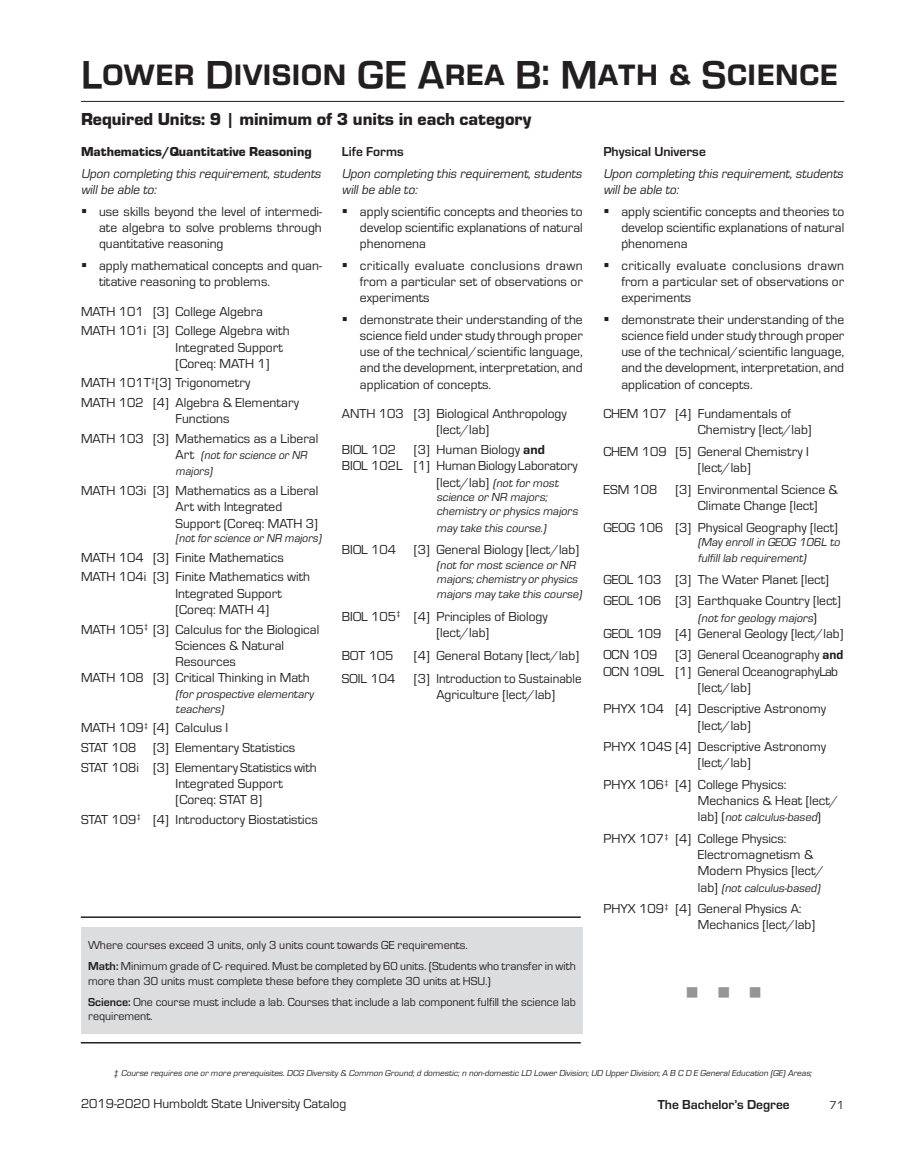
<style>
.page{position:relative;width:905px;height:1161px;background:#fff}
.page>*{position:absolute;margin:0;border:0;box-sizing:border-box;transform-origin:0 0}
.title_3__24ptBoL{font:700 36px "Eurostile DCD";color:#231f20}
.head_4__9ptBL{font:900 18px "Eurostile T";color:#231f20}
.Wingdings{font:18px "Wingdings";color:#939598}
.ge_stack{font:13.5px/16.2px "Eurostile T";color:#231f20}
.head_4__9ptBL-2{font:italic 13.5px/16.2px "Eurostile T";color:#231f20}
.head_4__9ptBL-3{font:700 13.5px "Eurostile T";color:#231f20}
.head_4__9ptBL-4{font:900 13.5px "Eurostile T";color:#231f20}
.callout{font:12px/14.4px "Eurostile T";color:#231f20}
.ge_stack-2{font:italic 12px/14.4px "Eurostile T";color:#231f20}
.ge_stack-3{font:italic 12px/16.2px "Eurostile T";color:#231f20;scale:.96 1}
.t1{font:italic 9px "Eurostile T";color:#231f20}
.s1{font-weight:700}
.s2{font-style:normal;font-size:13.5px}
.s3{font-family:"Eurostile T Hea"}
</style>
<div class="page">
<hr style="left:81px;top:101px;width:763px;height:1px;background:#231f20">
<div style="left:81px;top:927px;width:501px;height:106px;background:#dcdddf"></div>
<hr style="left:81px;top:916px;width:499px;height:2px;background:#231f20">
<hr style="left:81px;top:1042px;width:499px;height:2px;background:#231f20">
<p class="title_3__24ptBoL" style="left:81px;top:53px;width:758px">Lower Division GE Area B: Math &amp; Science</p>
<p class="head_4__9ptBL" style="left:81px;top:109px;width:452px">Required Units: 9 <span class="s1">|</span> minimum of 3 units in each category</p>
<p class="head_4__9ptBL-4" style="left:81px;top:144px;width:232px">Mathematics/Quantitative Reasoning</p>
<p class="head_4__9ptBL-2" style="left:81px;top:166px;width:244px">Upon completing this requirement, students will be able to:</p>
<p class="ge_stack" style="left:99px;top:203px;width:224px;text-align:justify">use skills beyond the level of intermedi&shy;ate algebra to solve problems through quantitative reasoning</p>
<p class="ge_stack" style="left:99px;top:257px;width:224px">apply mathematical concepts and quan&shy;titative reasoning to problems.</p>
<p class="ge_stack" style="left:81px;top:303px;width:184px">MATH 101 [3] College Algebra</p>
<p class="ge_stack" style="left:176px;top:323px;width:116px;text-indent:-94px">MATH 101i [3] College Algebra with<br>Integrated Support [Coreq: MATH 1]</p>
<p class="ge_stack" style="left:81px;top:375px;width:171px">MATH 101T<sup>‡</sup>[3] Trigonometry</p>
<p class="ge_stack" style="left:176px;top:395px;width:125px;text-indent:-94px">MATH 102 [4] Algebra &amp; Elementary<br>Functions</p>
<p class="ge_stack" style="left:81px;top:431px;width:239px">MATH 103 [3] Mathematics as a Liberal</p>
<p class="ge_stack-3" style="left:175px;top:447px;width:141px"><span class="s2">A rt</span> (not for science or NR majors)</p>
<p class="ge_stack" style="left:175px;top:483px;width:144px;text-indent:-94px">MATH 103i [3] Mathematics as a Liberal<br>Art with Integrated<br>Support (Coreq: MATH 3]</p>
<p class="ge_stack-3" style="left:176px;top:530px;width:156px">[not for science or NR majors)</p>
<p class="ge_stack" style="left:81px;top:549px;width:204px">MATH 104 [3] Finite Mathematics</p>
<p class="ge_stack" style="left:175px;top:569px;width:136px;text-indent:-94px">MATH 104i [3] Finite Mathematics with<br>Integrated Support [Coreq: MATH 4]</p>
<p class="ge_stack" style="left:81px;top:621px;width:240px">MATH 105<sup>‡</sup> [3] Calculus for the Biological</p>
<p class="ge_stack" style="left:176px;top:637px;width:110px">Sciences &amp; Natural</p>
<p class="ge_stack" style="left:176px;top:654px;width:62px">Resources</p>
<p class="ge_stack" style="left:81px;top:670px;width:230px">MATH 108 [3] Critical Thinking in Math</p>
<p class="ge_stack-2" style="left:176px;top:687px;width:139px">(for prospective elementary teachers)</p>
<p class="ge_stack" style="left:81px;top:720px;width:149px">MATH 109<sup>‡</sup> [4] Calculus I</p>
<p class="ge_stack" style="left:81px;top:740px;width:216px">STAT 108 [3] Elementary Statistics</p>
<p class="ge_stack" style="left:176px;top:760px;width:143px;text-indent:-94px">STAT 108i [3] Elementary Statistics with<br>Integrated Support [Coreq: STAT 8]</p>
<p class="ge_stack" style="left:81px;top:812px;width:238px">STAT 109<sup>‡</sup> [4] Introductory Biostatistics</p>
<p class="head_4__9ptBL-3" style="left:342px;top:145px;width:63px">Life Forms</p>
<p class="head_4__9ptBL-2" style="left:342px;top:166px;width:244px">Upon completing this requirement, students will be able to:</p>
<p class="ge_stack" style="left:360px;top:203px;width:224px;text-align:justify">apply scientific concepts and theories to develop scientific explanations of natural phenomena</p>
<p class="ge_stack" style="left:360px;top:257px;width:224px;text-align:justify">critically evaluate conclusions drawn from a particular set of observations or experiments</p>
<p class="ge_stack" style="left:360px;top:311px;width:224px;text-align:justify">demonstrate their understanding of the science field under study through proper use of the technical/scientific language, and the development, interpretation, and application of concepts.</p>
<p class="ge_stack" style="left:436px;top:406px;width:132px;text-indent:-95px">ANTH 103 [3] Biological Anthropology [lect/lab]</p>
<p class="ge_stack" style="left:342px;top:442px;width:56px">BIOL 102</p>
<p class="ge_stack" style="left:414px;top:442px;width:132px">[3] Human Biology <span class="s3">and</span></p>
<p class="ge_stack" style="left:342px;top:458px;width:237px">BIOL 102L [1] Human Biology Laboratory</p>
<p class="ge_stack-2" style="left:436px;top:476px;width:145px"><span class="s2">[lect/lab]</span> (notformost science or NR majors; chemistry or physics majors</p>
<p class="ge_stack-2" style="left:436px;top:521px;width:114px">may take this course.)</p>
<p class="ge_stack" style="left:342px;top:542px;width:56px">BIOL 104</p>
<p class="ge_stack" style="left:414px;top:542px;width:167px">[3] General Biology [lect/lab]</p>
<p class="ge_stack-2" style="left:436px;top:558px;width:149px">(not for most science or NR majors; chemistry or physics majors may take this course)</p>
<p class="ge_stack" style="left:436px;top:608px;width:113px;text-indent:-95px">BIOL 105<sup>‡</sup> [4] Principles of Biology [lect/lab]</p>
<p class="ge_stack" style="left:342px;top:648px;width:53px">BOT 105</p>
<p class="ge_stack" style="left:414px;top:648px;width:167px">[4] General Botany [lect/lab]</p>
<p class="ge_stack" style="left:342px;top:670px;width:55px">SOIL 104</p>
<p class="ge_stack" style="left:414px;top:670px;width:169px;text-align:center">[3] Introduction to Sustainable<br>Agriculture [lect/lab]</p>
<p class="callout" style="left:88px;top:938px;width:381px">Where courses exceed 3 units, only 3 units count towards GE requirements.</p>
<p class="callout" style="left:88px;top:959px;width:489px"><span class="s1">Math:</span> Minimum grade of C- required. Must be completed by 60 units. (Students who transfer in with more than 30 units must complete these before they complete 30 units at HSU.)</p>
<p class="callout" style="left:88px;top:995px;width:489px"><span class="s1">Science:</span> One course must include a lab. Courses that include a lab component fulfill the science lab requirement.</p>
<p class="head_4__9ptBL-3" style="left:603px;top:145px;width:104px">Physical Universe</p>
<p class="head_4__9ptBL-2" style="left:603px;top:166px;width:244px">Upon completing this requirement, students will be able to:</p>
<p class="ge_stack" style="left:621px;top:203px;width:224px;text-align:justify">apply scientific concepts and theories to develop scientific explanations of natural phenomena</p>
<p class="ge_stack" style="left:621px;top:257px;width:224px;text-align:justify">critically evaluate conclusions drawn from a particular set of observations or experiments</p>
<p class="ge_stack" style="left:621px;top:311px;width:224px;text-align:justify">demonstrate their understanding of the science field under study through proper use of the technical/scientific language, and the development, interpretation, and application of concepts.</p>
<p class="ge_stack" style="left:698px;top:406px;width:115px;text-indent:-94px">CHEM 107 [4] Fundamentals of<br>Chemistry [lect/lab]</p>
<p class="ge_stack" style="left:698px;top:444px;width:112px;text-indent:-94px">CHEM 109 [5] General Chemistry I [lect/lab]</p>
<p class="ge_stack" style="left:603px;top:482px;width:56px">ESM 108</p>
<p class="ge_stack" style="left:675px;top:482px;width:164px;text-align:center">[3] Environmental Science &amp;<br>Climate Change [lect]</p>
<p class="ge_stack" style="left:603px;top:519px;width:236px">GEOG 106 [3] Physical Geography [lect]</p>
<p class="ge_stack-2" style="left:698px;top:534px;width:146px;line-height:16.2px">(May enroll in GEOG 106L to fulfill lab requirement)</p>
<p class="ge_stack" style="left:603px;top:572px;width:227px">GEOL 103 [3] The Water Planet [lect]</p>
<p class="ge_stack" style="left:603px;top:593px;width:239px">GEOL 106 [3] Earthquake Country [lect]</p>
<p class="ge_stack-2" style="left:698px;top:611px;width:120px">(not for geology majors<span class="s2">)</span></p>
<p class="ge_stack" style="left:603px;top:626px;width:241px">GEOL 109 [4] General Geology [lect/lab]</p>
<p class="ge_stack" style="left:603px;top:647px;width:55px">OCN 109</p>
<p class="ge_stack" style="left:675px;top:647px;width:169px">[3] General Oceanography <span class="s3">and</span></p>
<p class="ge_stack" style="left:603px;top:663px;width:236px;text-align:center">OCN 109L [1] General Oceanography Lab [lect/lab]</p>
<p class="ge_stack" style="left:698px;top:701px;width:130px;text-indent:-94px">PHYX 104 [4] Descriptive Astronomy [lect/lab]</p>
<p class="ge_stack" style="left:698px;top:739px;width:130px;text-indent:-94px">PHYX 104S [4] Descriptive Astronomy [lect/lab]</p>
<p class="ge_stack" style="left:698px;top:777px;width:142px;text-indent:-94px">PHYX 106<sup>‡</sup> [4] College Physics:<br>Mechanics &amp; Heat [lect/</p>
<p class="ge_stack-2" style="left:698px;top:811px;width:124px"><span class="s2">l a b ] (</span> not calculus-based<span class="s2">)</span></p>
<p class="ge_stack" style="left:698px;top:831px;width:128px;text-indent:-94px">PHYX 107<sup>‡</sup> [4] College Physics:<br>Electromagnetism &amp;<br>Modern Physics [lect/</p>
<p class="ge_stack-2" style="left:698px;top:881px;width:126px"><span class="s2">l a b ]</span> (not calculus-based)</p>
<p class="ge_stack" style="left:698px;top:901px;width:119px;text-indent:-94px">PHYX 109<sup>‡</sup> [4] General Physics A:<br>Mechanics [lect/lab]</p>
<p class="Wingdings" style="left:685px;top:983px;width:14px">■■■</p>
<p class="t1" style="left:113px;top:1068px;width:702px">‡ Course requires one or more prerequisites.DCG Diversity &amp; Common Ground;d domestic;n non-domestic LD Lower Division;UD Upper Division;A B C D E GeneralEducation (GE)Areas;</p>
<p class="ge_stack" style="left:81px;top:1096px;width:267px">2019-2020 Humboldt State University Catalog</p>
<p class="head_4__9ptBL-3" style="left:657px;top:1098px;width:133px">The Bachelor’s Degree</p>
<p class="callout" style="left:829px;top:1098px;width:16px">71</p>
</div>
